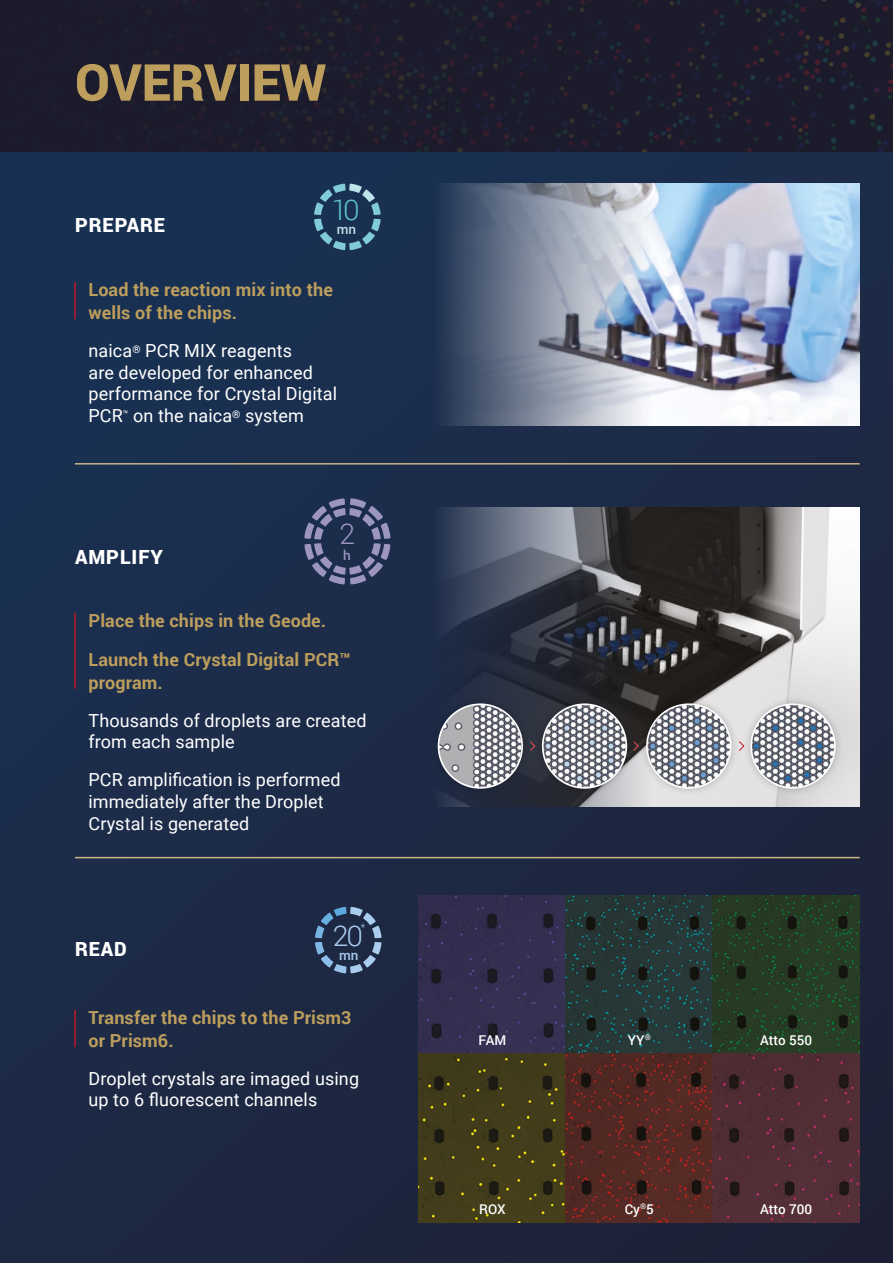
<style>
.page{position:relative;width:893px;height:1263px;background:#fff}
.page>*{position:absolute;margin:0;border:0;box-sizing:border-box;transform-origin:0 0}
.t1{font:900 51px "Roboto";color:#bd9e5d}
.Subhead_1{font:300 28.5px "Roboto";color:#5ec2d0}
.Subhead_1-2{font:300 28.5px "Roboto";color:#a9cdee}
.Subhead_1-3{font:300 28.5px "Roboto";color:#9c95bd}
.Inside_Subhead{font:900 19.5px "Roboto";letter-spacing:.05em;color:#fff}
.Overview_Bullet{font:18px/21.6px "Roboto";letter-spacing:.005em;color:#fff}
.Overview_Intro{font:700 18px/22.5px "Roboto";letter-spacing:.005em;color:#bd9e5d}
.t2{font:500 13.5px "Roboto";color:#fff}
.t3{font:500 13.5px "Roboto";color:#bde2e9}
.t4{font:500 13.5px "Roboto";color:#a9cdee}
.t5{font:500 13.5px "Roboto";color:#9c95bd}
.Subhead_1-4{font:300 10.5px "Roboto";color:#a9cdee}
</style>
<div class="page">
<div style="left:0;top:152px;width:893px;height:1111px;background:#1c2b48"></div>
<img style="left:0;top:0;width:893px;height:152px">
<img style="left:437px;top:184px;width:423px;height:241px">
<img style="left:442px;top:507px;width:418px;height:300px">
<div style="left:430px;top:696px;width:101px;height:101px;background:#000;opacity:.2"></div>
<img style="left:438px;top:704px;width:84px;height:84px;border-radius:42px">
<div style="left:438px;top:703px;width:85px;height:86px;border:2px solid #fff;border-radius:50%"></div>
<div style="left:534px;top:696px;width:101px;height:101px;background:#000;opacity:.2"></div>
<img style="left:543px;top:704px;width:83px;height:84px;border-radius:42px">
<div style="left:542px;top:703px;width:85px;height:86px;border:2px solid #fff;border-radius:50%"></div>
<div style="left:638px;top:696px;width:101px;height:101px;background:#000;opacity:.2"></div>
<img style="left:647px;top:704px;width:84px;height:84px;border-radius:42px">
<div style="left:646px;top:703px;width:85px;height:86px;border:2px solid #fff;border-radius:50%"></div>
<div style="left:743px;top:696px;width:101px;height:101px;background:#000;opacity:.2"></div>
<img style="left:751px;top:704px;width:84px;height:84px;border-radius:42px">
<div style="left:750px;top:703px;width:86px;height:86px;border:2px solid #fff;border-radius:50%"></div>
<svg style="left:529px;top:740px;width:7px;height:12px"></svg>
<svg style="left:632px;top:740px;width:7px;height:12px"></svg>
<svg style="left:738px;top:740px;width:7px;height:12px"></svg>
<hr style="left:74px;top:282px;width:2px;height:37px;background:#c01727">
<hr style="left:74px;top:613px;width:2px;height:76px;background:#c01727">
<img style="left:419px;top:896px;width:441px;height:326px">
<hr style="left:74px;top:1010px;width:2px;height:37px;background:#c01727">
<hr style="left:75px;top:463px;width:785px;height:1px;background:#cdb585">
<hr style="left:75px;top:857px;width:785px;height:1px;background:#cdb585">
<svg style="left:314px;top:184px;width:67px;height:66px"></svg>
<svg style="left:304px;top:498px;width:86px;height:86px"></svg>
<svg style="left:315px;top:907px;width:67px;height:66px"></svg>
<p class="t1" style="left:75px;top:47px;width:253px">OVERVIEW</p>
<p class="Inside_Subhead" style="left:75px;top:211px;width:92px">PREPARE</p>
<p class="Subhead_1" style="left:331px;top:190px;width:30px">10</p>
<p class="t3" style="left:337px;top:220px;width:21px">mn</p>
<p class="Overview_Intro" style="left:88px;top:278px;width:246px">Load the reaction mix into the wells of the chips.</p>
<p class="Overview_Bullet" style="left:88px;top:339px;width:250px">naica<sup>®</sup> PCR MIX reagents<br>are developed for enhanced performance for Crystal Digital<br>PCR<sup>™</sup> on the naica<sup>®</sup> system</p>
<p class="Inside_Subhead" style="left:75px;top:543px;width:90px">AMPLIFY</p>
<p class="Subhead_1-3" style="left:339px;top:514px;width:17px">2</p>
<p class="t5" style="left:343px;top:546px;width:9px">h</p>
<p class="Overview_Intro" style="left:88px;top:609px;width:239px">Place the chips in the Geode.</p>
<p class="Overview_Intro" style="left:88px;top:648px;width:264px">Launch the Crystal Digital PCR™ program.</p>
<p class="Overview_Bullet" style="left:88px;top:709px;width:280px">Thousands of droplets are created from each sample</p>
<p class="Overview_Bullet" style="left:88px;top:768px;width:254px">PCR amplification is performed immediately after the Droplet<br>Crystal is generated</p>
<p class="Inside_Subhead" style="left:75px;top:935px;width:54px">READ</p>
<p class="Subhead_1-2" style="left:333px;top:916px;width:32px">20</p>
<p class="Subhead_1-4" style="left:361px;top:919px;width:6px">*</p>
<p class="t4" style="left:339px;top:946px;width:21px">mn</p>
<p class="Overview_Intro" style="left:88px;top:1006px;width:265px">Transfer the chips to the Prism3 or Prism6.</p>
<p class="Overview_Bullet" style="left:88px;top:1067px;width:272px">Droplet crystals are imaged using up to 6 fluorescent channels</p>
<p class="t2" style="left:479px;top:1030px;width:29px">FAM</p>
<p class="t2" style="left:628px;top:1030px;width:25px">YY<sup>®</sup></p>
<p class="t2" style="left:760px;top:1030px;width:53px">Atto 550</p>
<p class="t2" style="left:479px;top:1199px;width:28px">ROX</p>
<p class="t2" style="left:625px;top:1199px;width:31px">Cy<sup>®</sup>5</p>
<p class="t2" style="left:760px;top:1199px;width:53px">Atto 700</p>
</div>
